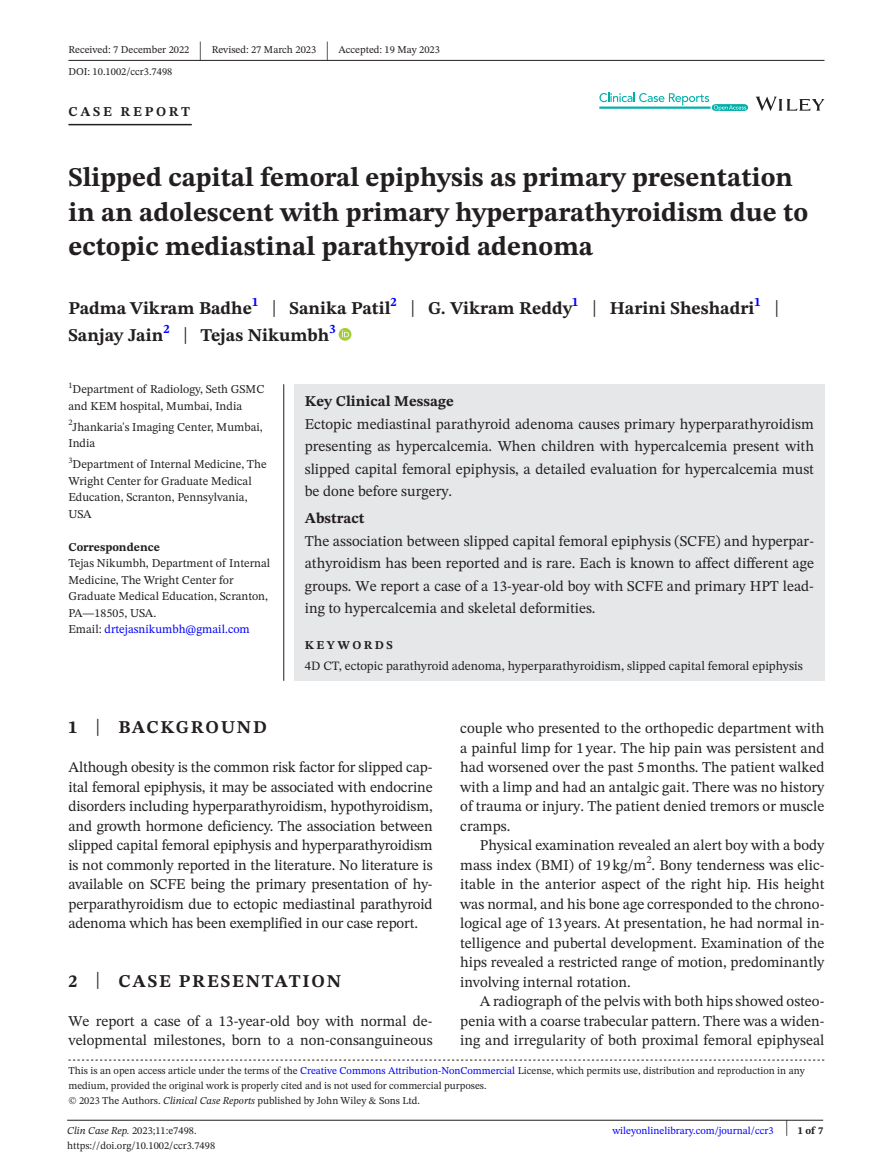
<style>
.page{position:relative;width:893px;height:1174px;background:#fff}
.page>*{position:absolute;margin:0;border:0;box-sizing:border-box;transform-origin:0 0}
.t1{font:700 27px/34.5px "STIX Two Text";color:#231f20}
.t2{font:25.65px "STIX Two Text";color:#231f20;scale:.49 1}
.t3{font:700 18px/27px "STIX Two Text";color:#231f20}
.t4{font:700 18px "STIX Two Text";letter-spacing:.1em;color:#231f20}
.t5{font:15px/19.5px "STIX Two Text";color:#231f20;text-align:justify}
.t6{font:700 15px "STIX Two Text";color:#231f20}
.t7{font:700 13.5px "STIX Two Text";letter-spacing:.2em;color:#231f20}
.t8{font:12.75px "STIX Two Text";color:#231f20}
.t9{font:12px/16.5px "STIX Two Text";color:#231f20}
.t10{font:700 12px "STIX Two Text";color:#231f20}
.t11{font:700 12px "STIX Two Text";letter-spacing:.2em;color:#231f20}
.t12{font:10.5px/15px "STIX Two Text";color:#231f20}
.t13{font:10.5px "STIX Two Text";color:#00f}
.t14{font:700 10.5px "STIX Two Text";color:#231f20}
.s1{font-weight:400;font-size:23.4px}
.s2{color:#00f}
.s3{font-weight:400;font-size:23.7px}
.s4{font-style:italic}
.s5{font-weight:400;font-size:22.2px}
</style>
<div class="page">
<hr style="left:67px;top:1119px;width:756px;height:1px;background:#231f20">
<svg style="left:756px;top:97px;width:68px;height:14px"></svg>
<svg style="left:599px;top:93px;width:149px;height:18px"></svg>
<hr style="left:68px;top:60px;width:756px;height:1px;background:#231f20">
<hr style="left:68px;top:124px;width:124px;height:1px;background:#231f20">
<svg style="left:339px;top:328px;width:12px;height:13px"></svg>
<svg style="left:342px;top:330px;width:7px;height:7px"></svg>
<svg style="left:68px;top:1059px;width:756px;height:1px"></svg>
<div style="left:294px;top:384px;width:530px;height:297px;background:#e6e7e9"></div>
<hr style="left:283px;top:384px;width:1px;height:297px;background:#231f20">
<p class="t12" style="left:68px;top:42px;width:123px">Received: 7 December 2022</p>
<h2 class="t2" style="left:199px;top:32px;width:8px">|</h2>
<p class="t12" style="left:212px;top:42px;width:106px">Revised: 27 March 2023</p>
<h2 class="t2" style="left:326px;top:32px;width:8px">|</h2>
<p class="t12" style="left:338px;top:42px;width:103px">Accepted: 19 May 2023</p>
<p class="t12" style="left:68px;top:64px;width:105px">DOI: 10.1002/ccr3.7498</p>
<p class="t7" style="left:68px;top:101px;width:123px">CASE REPORT</p>
<h1 class="t1" style="left:68px;top:161px;width:741px">Slipped capital femoral epiphysis as primary presentation in an adolescent with primary hyperparathyroidism due to ectopic mediastinal parathyroid adenoma</h1>
<p class="t3" style="left:68px;top:295px;width:712px">Padma Vikram Badhe<sup>1</sup> <span class="s1">|</span> Sanika Patil<sup>2</sup> <span class="s1">|</span> G. Vikram Reddy<sup>1</sup> <span class="s1">|</span> Harini Sheshadri<sup>1</sup> <span class="s1">|<br></span>Sanjay Jain<sup>2</sup> <span class="s1">|</span> Tejas Nikumbh<sup>3</sup></p>
<p class="t9" style="left:68px;top:381px;width:197px"><sup>1</sup>Department of Radiology, Seth GSMC and KEM hospital, Mumbai, India</p>
<p class="t9" style="left:68px;top:418px;width:196px"><sup>2</sup>Jhankaria's Imaging Center, Mumbai,<br>India</p>
<p class="t9" style="left:68px;top:456px;width:200px"><sup>3</sup>Department of Internal Medicine, The<br>Wright Center for Graduate Medical<br>Education, Scranton, Pennsylvania,<br>USA</p>
<p class="t10" style="left:68px;top:538px;width:93px">Correspondence</p>
<p class="t9" style="left:68px;top:555px;width:203px">Tejas Nikumbh, Department of Internal<br>Medicine, The Wright Center for<br>Graduate Medical Education, Scranton,<br>PA—18505, USA.<br>Email: <span class="s2">drtejasnikumbh@gmail.com</span></p>
<p class="t6" style="left:305px;top:390px;width:150px">Key Clinical Message</p>
<p class="t5" style="left:305px;top:412px;width:511px;line-height:22.5px">Ectopic mediastinal parathyroid adenoma causes primary hyperparathyroidism presenting as hypercalcemia. When children with hypercalcemia present with slipped capital femoral epiphysis, a detailed evaluation for hypercalcemia must be done before surgery.</p>
<p class="t6" style="left:305px;top:507px;width:61px">Abstract</p>
<p class="t5" style="left:305px;top:529px;width:511px;line-height:22.5px">The association between slipped capital femoral epiphysis (SCFE) and hyperpar&shy;athyroidism has been reported and is rare. Each is known to affect different age groups. We report a case of a 13-year-old boy with SCFE and primary HPT lead&shy;ing to hypercalcemia and skeletal deformities.</p>
<p class="t11" style="left:305px;top:636px;width:90px">KEYWORDS</p>
<p class="t8" style="left:305px;top:657px;width:499px">4D CT, ectopic parathyroid adenoma, hyperparathyroidism, slipped capital femoral epiphysis</p>
<p class="t4" style="left:68px;top:714px;width:200px">1 <span class="s3">|</span> BACKGROUND</p>
<p class="t5" style="left:68px;top:757px;width:366px">Although obesity is the common risk factor for slipped cap&shy;ital femoral epiphysis, it may be associated with endocrine disorders including hyperparathyroidism, hypothyroidism, and growth hormone deficiency. The association between slipped capital femoral epiphysis and hyperparathyroidism is not commonly reported in the literature. No literature is available on SCFE being the primary presentation of hy&shy;perparathyroidism due to ectopic mediastinal parathyroid adenoma which has been exemplified in our case report.</p>
<p class="t4" style="left:68px;top:968px;width:274px">2 <span class="s3">|</span> CASE PRESENTATION</p>
<p class="t5" style="left:68px;top:1011px;width:366px">We report a case of a 13-year-old boy with normal de&shy;velopmental milestones, born to a non-consanguineous</p>
<p class="t5" style="left:460px;top:718px;width:366px">couple who presented to the orthopedic department with a painful limp for 1 year. The hip pain was persistent and had worsened over the past 5months. The patient walked with a limp and had an antalgic gait. There was no history of trauma or injury. The patient denied tremors or muscle cramps.</p>
<p class="t5" style="left:460px;top:835px;width:366px;text-align:right">Physical examination revealed an alert boy with a body mass index (BMI) of 19kg/m . Bony tenderness was elic-</p>
<p class="t12" style="left:646px;top:852px;width:7px">2</p>
<p class="t5" style="left:460px;top:874px;width:366px">itable in the anterior aspect of the right hip. His height was normal, and his bone age corresponded to the chrono&shy;logical age of 13 years. At presentation, he had normal in&shy;telligence and pubertal development. Examination of the hips revealed a restricted range of motion, predominantly involving internal rotation.</p>
<p class="t5" style="left:460px;top:991px;width:366px;text-indent:20px">A radiograph of the pelvis with both hips showed osteo&shy;penia with a coarse trabecular pattern. There was a widen&shy;ing and irregularity of both proximal femoral epiphyseal</p>
<p class="t12" style="left:68px;top:1063px;width:738px">This is an open access article under the terms of the <span class="s2">Creative Commons Attribution-NonCommercial</span> License, which permits use, distribution and reproduction in any medium, provided the original work is properly cited and is not used for commercial purposes.<br>© 2023 The Authors. <span class="s4">Clinical Case Reports</span> published by John Wiley &amp; Sons Ltd.</p>
<p class="t12" style="left:67px;top:1123px;width:131px"><span class="s4">Clin Case Rep.</span> 2023;11:e7498.</p>
<p class="t14" style="left:785px;top:1123px;width:39px"><span class="s5">|</span> 1 of 7</p>
<p class="t12" style="left:67px;top:1138px;width:150px">https://doi.org/10.1002/ccr3.7498</p>
<p class="t13" style="left:612px;top:1123px;width:163px">wileyonlinelibrary.com/journal/ccr3</p>
</div>
